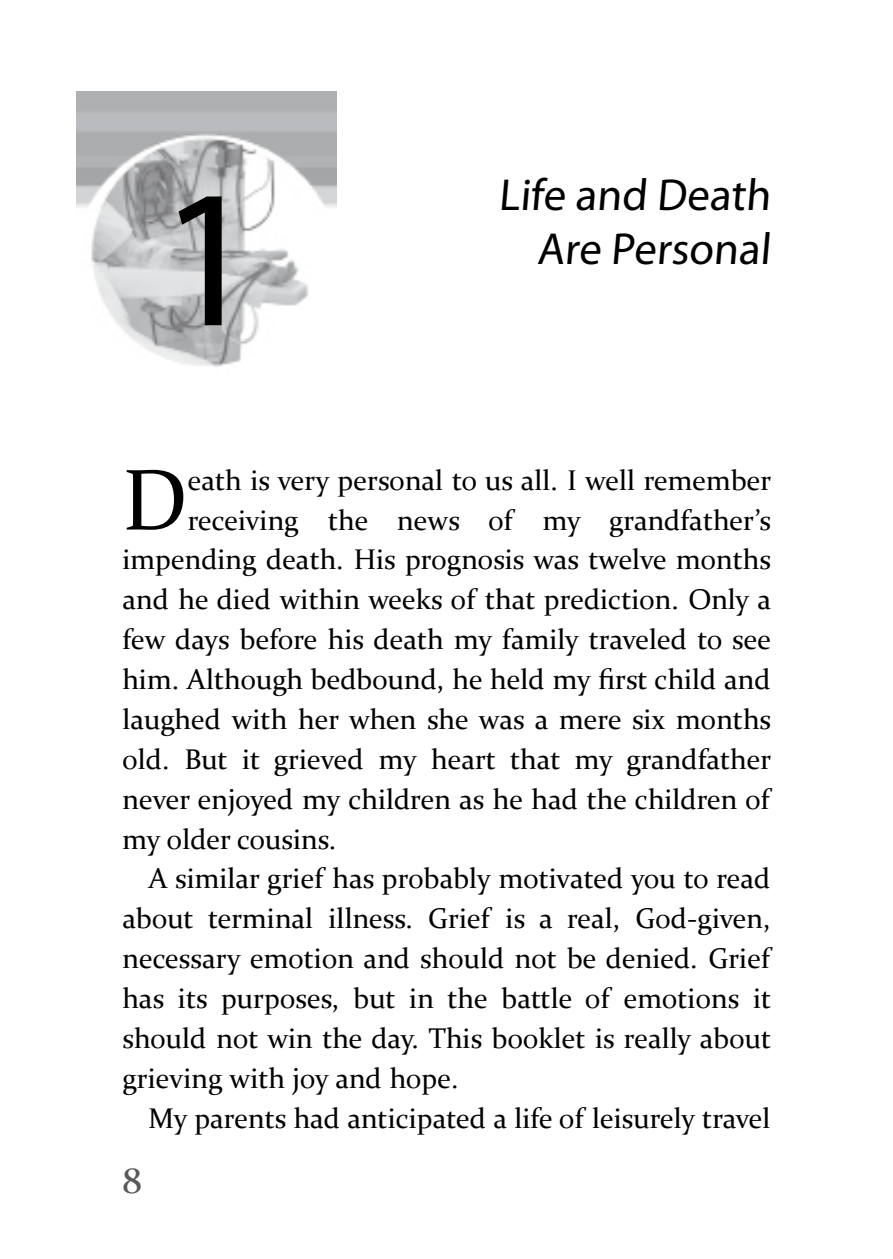
<style>
.page{position:relative;width:893px;height:1259px;background:#fff}
.page>*{position:absolute;margin:0;border:0;box-sizing:border-box;transform-origin:0 0}
.t1{font:198px "Myriad Pro";color:#000}
.t2{font:86.7px "Constantia";color:#000}
.t3{font:45px/54px "Myriad Pro";color:#000;text-align:right}
.t4{font:36px "Constantia";color:#58595b}
.t5{font:28.5px "Constantia";color:#000}
</style>
<div class="page">
<img style="left:77px;top:91px;width:259px;height:276px">
<h1 class="t1" style="left:158px;top:137px;width:103px">1</h1>
<h3 class="t3" style="left:498px;top:168px;width:278px">Life and Death<br>Are Personal</h3>
<h2 class="t2" style="left:122px;top:441px;width:67px">D</h2>
<p class="t5" style="left:188px;top:460px;width:585px">eath is very personal to us all. I well remember</p>
<p class="t5" style="left:188px;top:500px;width:585px">receiving the news of my grandfather’s</p>
<p class="t5" style="left:122px;top:540px;width:650px">impending death. His prognosis was twelve months</p>
<p class="t5" style="left:122px;top:580px;width:650px">and he died within weeks of that prediction. Only a</p>
<p class="t5" style="left:122px;top:620px;width:650px">few days before his death my family traveled to see</p>
<p class="t5" style="left:122px;top:660px;width:649px">him. Although bedbound, he held my first child and</p>
<p class="t5" style="left:122px;top:700px;width:650px">laughed with her when she was a mere six months</p>
<p class="t5" style="left:122px;top:739px;width:650px">old. But it grieved my heart that my grandfather</p>
<p class="t5" style="left:122px;top:779px;width:649px">never enjoyed my children as he had the children of</p>
<p class="t5" style="left:122px;top:819px;width:215px">my older cousins.</p>
<p class="t5" style="left:148px;top:859px;width:624px">A similar grief has probably motivated you to read</p>
<p class="t5" style="left:122px;top:899px;width:649px">about terminal illness. Grief is a real, God-given,</p>
<p class="t5" style="left:122px;top:939px;width:649px">necessary emotion and should not be denied. Grief</p>
<p class="t5" style="left:122px;top:979px;width:650px">has its purposes, but in the battle of emotions it</p>
<p class="t5" style="left:122px;top:1019px;width:650px">should not win the day. This booklet is really about</p>
<p class="t5" style="left:122px;top:1058px;width:338px">grieving with joy and hope.</p>
<p class="t5" style="left:148px;top:1098px;width:624px">My parents had anticipated a life of leisurely travel</p>
<p class="t4" style="left:122px;top:1156px;width:21px">8</p>
</div>
